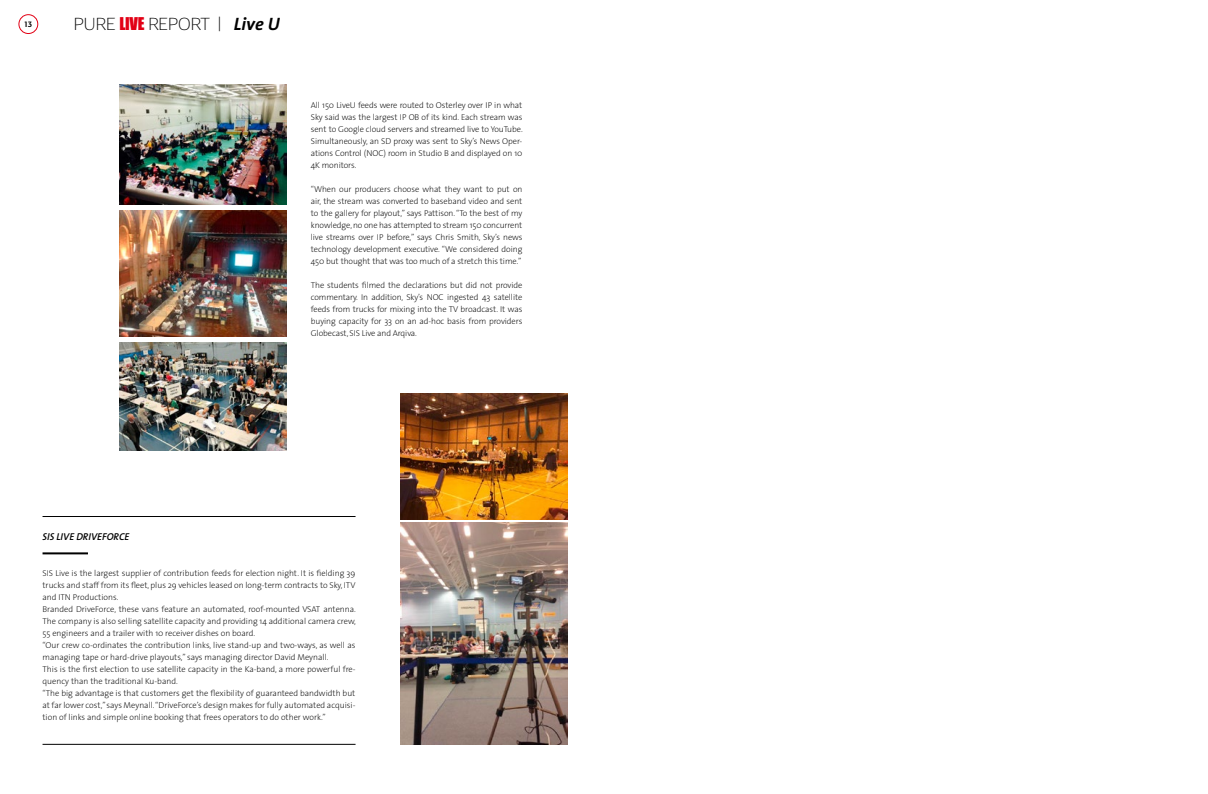
<style>
.page{position:relative;width:1208px;height:794px;background:#fff}
.page>*{position:absolute;margin:0;border:0;box-sizing:border-box;transform-origin:0 0}
.t1{font:200 18px "Maya Samuels Pro";color:#000}
.t2{font:italic 600 10px "The Sans";color:#000}
.t3{font:200 8.5px/12px "The Sans";color:#000;text-align:justify}
.t4{font:8px "Maya Samuels Pro";color:#000}
.s1{font-family:"Impact";font-weight:400;font-size:16.2px;color:#e20015}
.s2{font-family:"The Sans";font-weight:700;font-style:italic}
</style>
<div class="page">
<div style="left:18px;top:14px;width:20px;height:20px;border:1px solid #e20015;border-radius:50%"></div>
<img style="left:120px;top:84px;width:167px;height:120px">
<img style="left:120px;top:210px;width:167px;height:126px">
<img style="left:400px;top:393px;width:167px;height:126px">
<img style="left:120px;top:342px;width:167px;height:108px">
<img style="left:400px;top:522px;width:167px;height:223px">
<hr style="left:43px;top:552px;width:45px;height:2px;background:#000">
<hr style="left:43px;top:744px;width:312px;height:1px;background:#000">
<hr style="left:43px;top:516px;width:312px;height:1px;background:#000">
<p class="t4" style="left:25px;top:19px;width:9px">13</p>
<h1 class="t1" style="left:74px;top:14px;width:207px">PURE <span class="s1">LIVE</span> REPORT | <span class="s2">Live U</span></h1>
<p class="t3" style="left:311px;top:99px;width:213px">All 150 LiveU feeds were routed to Osterley over IP in what Sky said was the largest IP OB of its kind. Each stream was sent to Google cloud servers and streamed live to YouTube.<br>Simultaneously, an SD proxy was sent to Sky’s News Oper&shy;ations Control (NOC) room in Studio B and displayed on 10<br>4K monitors.</p>
<p class="t3" style="left:311px;top:183px;width:213px">“When our producers choose what they want to put on air, the stream was converted to baseband video and sent to the gallery for playout,” says Pattison. “To the best of my knowledge, no one has attempted to stream 150 concurrent live streams over IP before,” says Chris Smith, Sky’s news technology development executive. “We considered doing 450 but thought that was too much of a stretch this time.”</p>
<p class="t3" style="left:311px;top:279px;width:213px">The students filmed the declarations but did not provide commentary. In addition, Sky’s NOC ingested 43 satellite feeds from trucks for mixing into the TV broadcast. It was buying capacity for 33 on an ad-hoc basis from providers Globecast, SIS Live and Arqiva.</p>
<p class="t2" style="left:43px;top:528px;width:88px">SIS LIVE DRIVEFORCE</p>
<p class="t3" style="left:43px;top:567px;width:315px;text-align:left">SIS Live is the largest supplier of contribution feeds for election night. It is fielding 39 trucks and staff from its fleet, plus 29 vehicles leased on long-term contracts to Sky, ITV and ITN Productions.<br>Branded DriveForce, these vans feature an automated, roof-mounted VSAT antenna.<br>The company is also selling satellite capacity and providing 14 additional camera crew, 55 engineers and a trailer with 10 receiver dishes on board.<br>“Our crew co-ordinates the contribution links, live stand-up and two-ways, as well as managing tape or hard-drive playouts,” says managing director David Meynall.<br>This is the first election to use satellite capacity in the Ka-band, a more powerful fre&shy;quency than the traditional Ku-band.<br>“The big advantage is that customers get the flexibility of guaranteed bandwidth but at far lower cost,” says Meynall. “DriveForce’s design makes for fully automated acquisi&shy;tion of links and simple online booking that frees operators to do other work.”</p>
</div>
